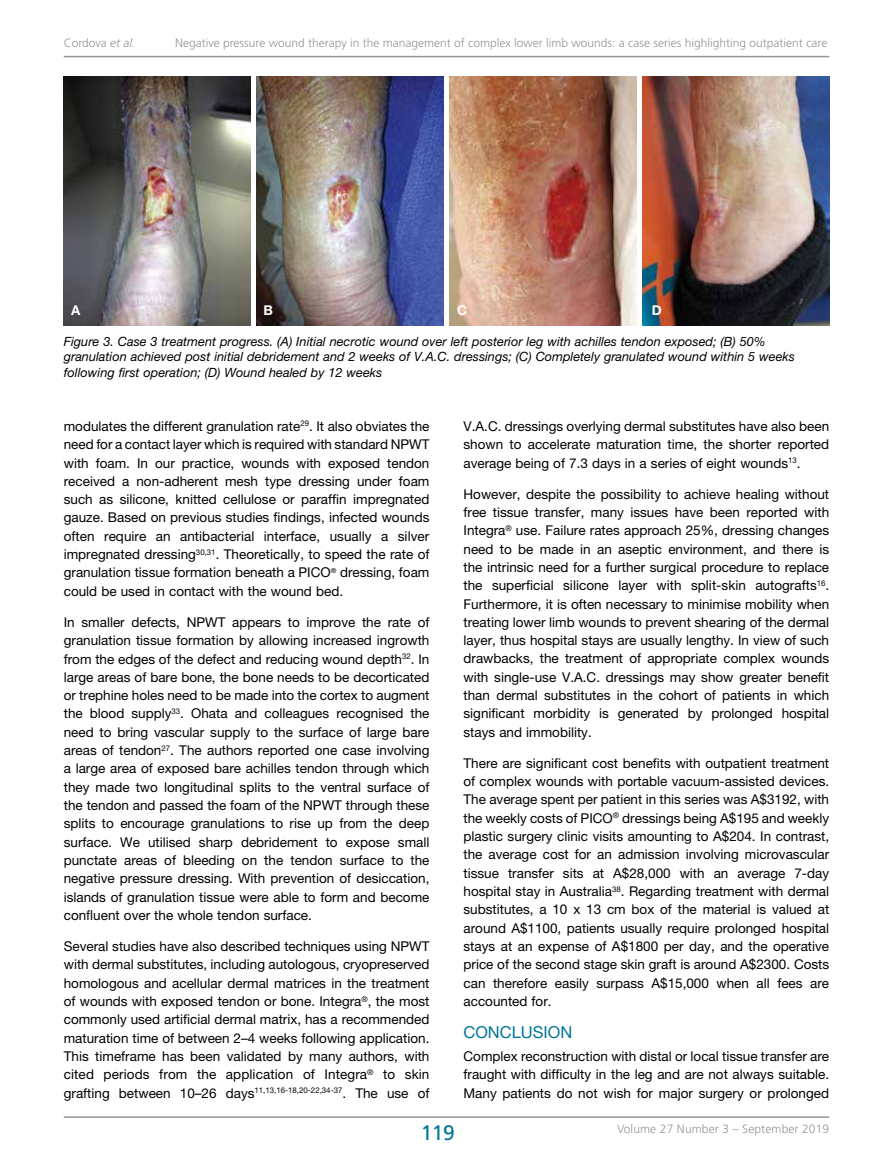
<style>
.page{position:relative;width:893px;height:1170px;background:#fff}
.page>*{position:absolute;margin:0;border:0;box-sizing:border-box;transform-origin:0 0}
.t1{font:21px "Frutiger";color:#007697}
.t2{font:16.5px "Helvetica Neue";color:#007697}
.t3{font:13.5px/18.3px "Helvetica Neue";color:#000;text-align:justify}
.t4{font:700 13.5px "Helvetica Neue";color:#fff}
.t5{font:italic 12.75px/15.3px "Helvetica Neue";color:#000}
.t6{font:300 12px "Frutiger";color:#939598}
.s1{font-style:italic}
</style>
<div class="page">
<hr style="left:64px;top:1116px;width:765px;height:1px;background:#939598">
<hr style="left:64px;top:56px;width:765px;height:1px;background:#939598">
<img style="left:64px;top:77px;width:186px;height:248px">
<img style="left:257px;top:77px;width:186px;height:248px">
<img style="left:450px;top:77px;width:186px;height:248px">
<img style="left:642px;top:77px;width:187px;height:248px">
<p class="t6" style="left:64px;top:36px;width:73px">Cordova <span class="s1">et al.</span></p>
<p class="t6" style="left:175px;top:36px;width:654px">Negative pressure wound therapy in the management of complex lower limb wounds: a case series highlighting outpatient care</p>
<p class="t4" style="left:71px;top:301px;width:11px">A</p>
<p class="t4" style="left:264px;top:301px;width:11px">B</p>
<p class="t4" style="left:457px;top:301px;width:12px">C</p>
<p class="t4" style="left:652px;top:301px;width:12px">D</p>
<p class="t5" style="left:64px;top:334px;width:733px">Figure 3. Case 3 treatment progress. (A) Initial necrotic wound over left posterior leg with achilles tendon exposed; (B) 50% granulation achieved post initial debridement and 2 weeks of V.A.C. dressings; (C) Completely granulated wound within 5 weeks following first operation; (D) Wound healed by 12 weeks</p>
<p class="t3" style="left:64px;top:416px;width:367px">modulates the different granulation rate<sup>29</sup>. It also obviates the need for a contact layer which is required with standard NPWT with foam. In our practice, wounds with exposed tendon received a non-adherent mesh type dressing under foam such as silicone, knitted cellulose or paraffin impregnated gauze. Based on previous studies findings, infected wounds often require an antibacterial interface, usually a silver impregnated dressing<sup>30,31</sup>. Theoretically, to speed the rate of granulation tissue formation beneath a PICO<sup>®</sup> dressing, foam could be used in contact with the wound bed.</p>
<p class="t3" style="left:64px;top:612px;width:367px">In smaller defects, NPWT appears to improve the rate of granulation tissue formation by allowing increased ingrowth from the edges of the defect and reducing wound depth<sup>32</sup>. In large areas of bare bone, the bone needs to be decorticated or trephine holes need to be made into the cortex to augment the blood supply<sup>33</sup>. Ohata and colleagues recognised the need to bring vascular supply to the surface of large bare areas of tendon<sup>27</sup>. The authors reported one case involving a large area of exposed bare achilles tendon through which they made two longitudinal splits to the ventral surface of the tendon and passed the foam of the NPWT through these splits to encourage granulations to rise up from the deep surface. We utilised sharp debridement to expose small punctate areas of bleeding on the tendon surface to the negative pressure dressing. With prevention of desiccation, islands of granulation tissue were able to form and become confluent over the whole tendon surface.</p>
<p class="t3" style="left:64px;top:936px;width:367px">Several studies have also described techniques using NPWT with dermal substitutes, including autologous, cryopreserved homologous and acellular dermal matrices in the treatment of wounds with exposed tendon or bone. Integra<sup>®</sup>, the most commonly used artificial dermal matrix, has a recommended maturation time of between 2–4 weeks following application.<br>This timeframe has been validated by many authors, with cited periods from the application of Integra<sup>®</sup> to skin grafting between 10–26 days<sup>11,13,16-18,20-22,34-37</sup>. The use of</p>
<h1 class="t1" style="left:421px;top:1120px;width:36px">119</h1>
<p class="t3" style="left:463px;top:416px;width:367px">V.A.C. dressings overlying dermal substitutes have also been shown to accelerate maturation time, the shorter reported average being of 7.3 days in a series of eight wounds<sup>13</sup>.</p>
<p class="t3" style="left:463px;top:484px;width:367px">However, despite the possibility to achieve healing without free tissue transfer, many issues have been reported with Integra<sup>®</sup> use. Failure rates approach 25%, dressing changes need to be made in an aseptic environment, and there is the intrinsic need for a further surgical procedure to replace the superficial silicone layer with split-skin autografts<sup>16</sup>.<br>Furthermore, it is often necessary to minimise mobility when treating lower limb wounds to prevent shearing of the dermal layer, thus hospital stays are usually lengthy. In view of such drawbacks, the treatment of appropriate complex wounds with single-use V.A.C. dressings may show greater benefit than dermal substitutes in the cohort of patients in which significant morbidity is generated by prolonged hospital stays and immobility.</p>
<p class="t3" style="left:463px;top:753px;width:367px">There are significant cost benefits with outpatient treatment of complex wounds with portable vacuum-assisted devices.<br>The average spent per patient in this series was A$3192, with the weekly costs of PICO<sup>®</sup> dressings being A$195 and weekly plastic surgery clinic visits amounting to A$204. In contrast, the average cost for an admission involving microvascular tissue transfer sits at A$28,000 with an average 7-day hospital stay in Australia<sup>38</sup>. Regarding treatment with dermal substitutes, a 10 x 13 cm box of the material is valued at around A$1100, patients usually require prolonged hospital stays at an expense of A$1800 per day, and the operative price of the second stage skin graft is around A$2300. Costs can therefore easily surpass A$15,000 when all fees are accounted for.</p>
<p class="t2" style="left:463px;top:1022px;width:110px">CONCLUSION</p>
<p class="t3" style="left:463px;top:1046px;width:367px">Complex reconstruction with distal or local tissue transfer are fraught with difficulty in the leg and are not always suitable.<br>Many patients do not wish for major surgery or prolonged</p>
<p class="t6" style="left:617px;top:1122px;width:214px">Volume 27 Number 3 – September 2019</p>
</div>
